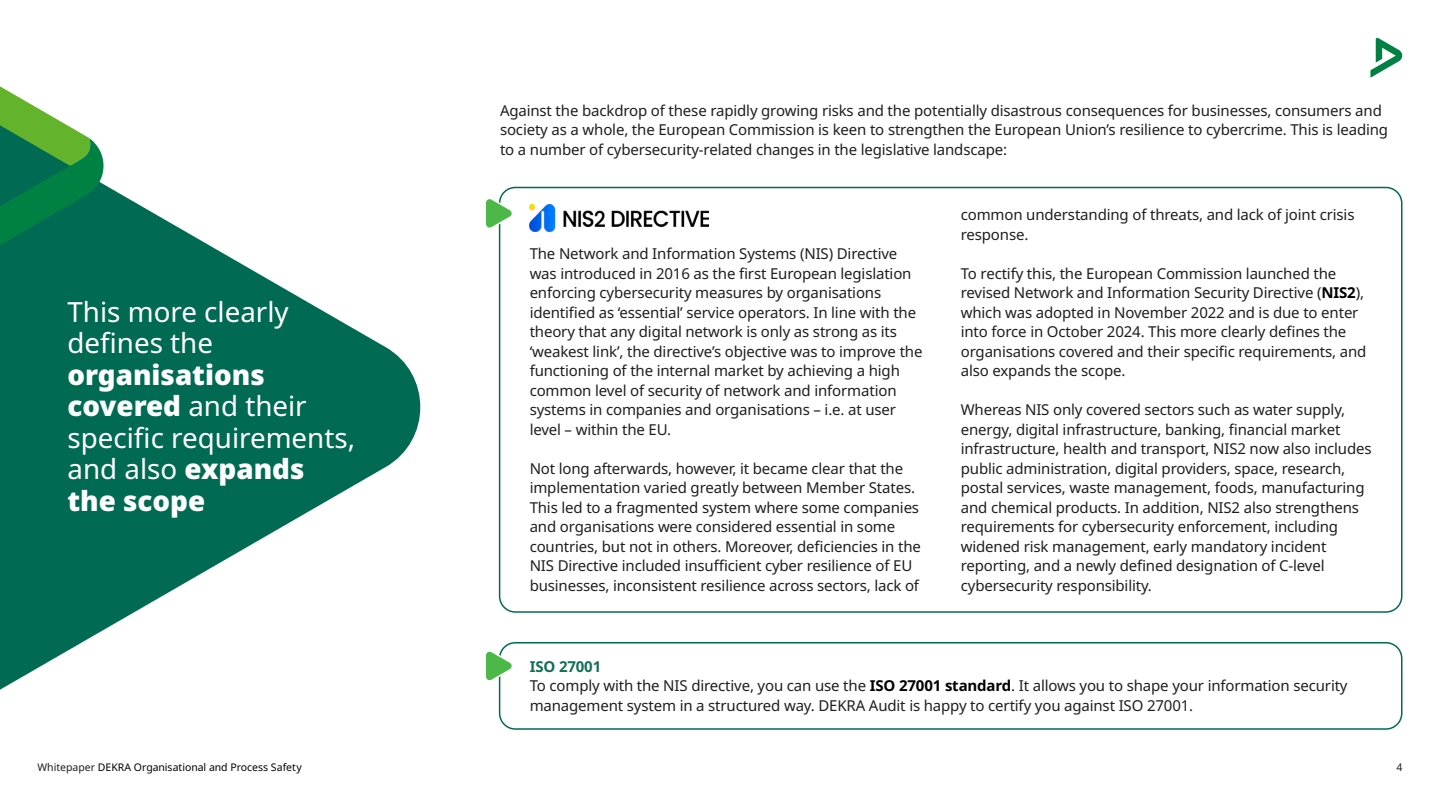
<style>
.page{position:relative;width:1440px;height:810px;background:#fff}
.page>*{position:absolute;margin:0;border:0;box-sizing:border-box;transform-origin:0 0}
.t1{font:27.75px/31.5px "Noto Sans";color:#fff}
.Copy{font:15px/19.5px "Noto Sans";letter-spacing:-.01em;color:#1e1e1e}
.Copy_Bold_Green{font:700 15px "Noto Sans";letter-spacing:-.01em;color:#136f57}
.t2{font:10.5px "Noto Sans";color:#000}
.t3{font:10.5px "Noto Sans";color:#1e1e1e}
.s1{font-weight:900}
.s2{font-weight:700;color:#000}
.s3{color:#1e1e1e}
</style>
<div class="page">
<svg style="left:1370px;top:38px;width:32px;height:40px"></svg>
<svg style="left:0;top:184px;width:421px;height:506px;fill:#006b52"></svg>
<svg style="left:0;top:86px;width:104px;height:196px"></svg>
<svg style="left:486px;top:196px;width:26px;height:35px"></svg>
<div style="left:499px;top:642px;width:903px;height:88px;border:2px solid #006b52;border-radius:16px"></div>
<svg style="left:486px;top:649px;width:26px;height:34px"></svg>
<img style="left:530px;top:204px;width:179px;height:27px">
<p class="t1" style="left:68px;top:297px;width:289px">This more clearly defines the <span class="s1">organisations covered</span> and their specific requirements, and also <span class="s1">expands the scope</span></p>
<p class="Copy" style="left:500px;top:101px;width:890px">Against the backdrop of these rapidly growing risks and the potentially disastrous consequences for businesses, consumers and society as a whole, the European Commission is keen to strengthen the European Union’s resilience to cybercrime. This is leading to a number of cybersecurity-related changes in the legislative landscape:</p>
<p class="Copy" style="left:530px;top:245px;width:369px">The Network and Information Systems (NIS) Directive</p>
<p class="Copy" style="left:530px;top:264px;width:383px">was introduced in 2016 as the first European legislation</p>
<p class="Copy" style="left:530px;top:284px;width:353px">enforcing cybersecurity measures by organisations</p>
<p class="Copy" style="left:530px;top:303px;width:394px">identified as ‘essential’ service operators. In line with the theory that any digital network is only as strong as its ‘weakest link’, the directive’s objective was to improve the functioning of the internal market by achieving a high</p>
<p class="Copy" style="left:530px;top:381px;width:368px">common level of security of network and information</p>
<p class="Copy" style="left:530px;top:401px;width:368px">systems in companies and organisations – i.e. at user</p>
<p class="Copy" style="left:530px;top:420px;width:143px">level – within the EU.</p>
<p class="Copy" style="left:530px;top:459px;width:391px">Not long afterwards, however, it became clear that the implementation varied greatly between Member States.<br>This led to a fragmented system where some companies and organisations were considered essential in some</p>
<p class="Copy" style="left:530px;top:537px;width:393px">countries, but not in others. Moreover, deficiencies in the<br>NIS Directive included insufficient cyber resilience of EU businesses, inconsistent resilience across sectors, lack of</p>
<p class="Copy" style="left:961px;top:206px;width:395px">common understanding of threats, and lack of joint crisis response.</p>
<p class="Copy" style="left:961px;top:264px;width:377px">To rectify this, the European Commission launched the</p>
<p class="Copy" style="left:961px;top:284px;width:407px">revised Network and Information Security Directive (<span class="s2">NIS2</span>), which was adopted in November 2022 and is due to enter into force in October 2024. This more clearly defines the organisations covered and their specific requirements, and also expands the scope.</p>
<p class="Copy" style="left:961px;top:401px;width:386px">Whereas NIS only covered sectors such as water supply,</p>
<p class="Copy" style="left:961px;top:420px;width:381px">energy, digital infrastructure, banking, financial market</p>
<p class="Copy" style="left:961px;top:440px;width:412px">infrastructure, health and transport, NIS2 now also includes public administration, digital providers, space, research, postal services, waste management, foods, manufacturing and chemical products. In addition, NIS2 also strengthens requirements for cybersecurity enforcement, including</p>
<p class="Copy" style="left:961px;top:537px;width:367px">widened risk management, early mandatory incident</p>
<p class="Copy" style="left:961px;top:557px;width:365px">reporting, and a newly defined designation of C-level</p>
<p class="Copy" style="left:961px;top:576px;width:193px">cybersecurity responsibility.</p>
<p class="Copy_Bold_Green" style="left:530px;top:658px;width:73px">ISO 27001</p>
<p class="Copy" style="left:530px;top:677px;width:819px">To comply with the NIS directive, you can use the <span class="s2">ISO 27001 standard</span>. It allows you to shape your information security management system in a structured way. DEKRA Audit is happy to certify you against ISO 27001.</p>
<p class="t2" style="left:38px;top:760px;width:266px"><span class="s3">Whitepaper</span> DEKRA Organisational and Process Safety</p>
<p class="t3" style="left:1396px;top:760px;width:8px">4</p>
</div>
